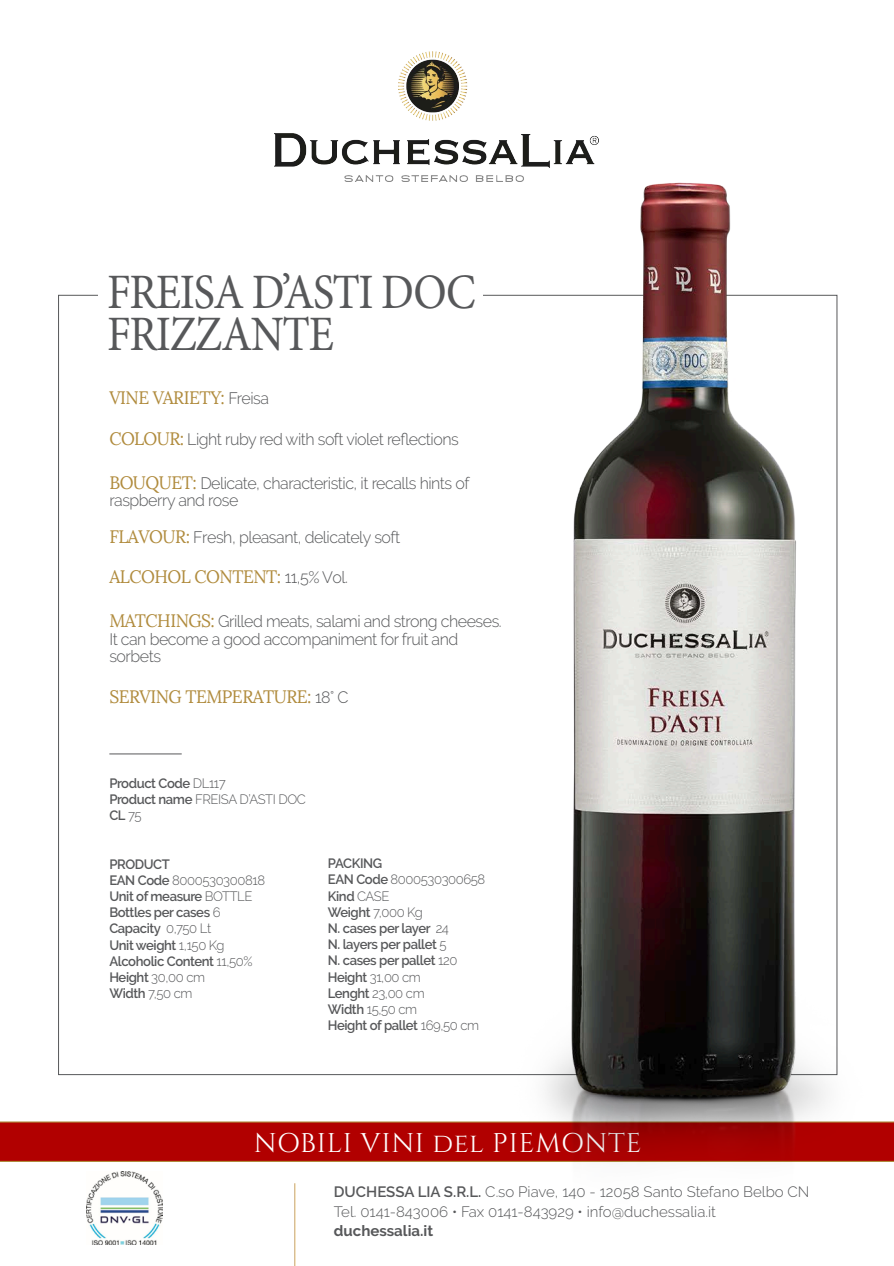
<style>
.page{position:relative;width:894px;height:1266px;background:#fff}
.page>*{position:absolute;margin:0;border:0;box-sizing:border-box;transform-origin:0 0}
.t1{font:49.5px/42px "Minion Pro";letter-spacing:-.03em;color:#57585a;scale:.9 1}
.t2{font:27px "Cinzel";letter-spacing:.02em;color:#fff}
.t3{font:18px "Lora";letter-spacing:-.03em;color:#b08b3d}
.t4{font:300 16.5px/17.4px "Raleway";letter-spacing:-.03em;color:#57585a}
.t5{font:300 15px "Raleway";color:#57585a}
.t6{font:700 15px "Raleway";color:#57585a}
.t7{font:600 13.5px "Raleway";letter-spacing:-.03em;color:#57585a}
.t8{font:300 13.5px "Raleway";letter-spacing:-.03em;color:#57585a}
.s1{font-family:"Raleway";font-weight:300;font-size:16.5px;color:#57585a}
.s2{font-family:"Lora";font-weight:400;font-size:18px;color:#b08b3d}
.s3{font-weight:300}
.s4{font-weight:600}
</style>
<div class="page">
<img style="left:87px;top:1171px;width:75px;height:73px">
<hr style="left:109px;top:753px;width:73px;height:1px;background:#57585a">
<svg style="left:0;top:1121px;width:488px;height:41px;background:#b10a06"></svg>
<img style="left:488px;top:138px;width:405px;height:1024px">
<img style="left:274px;top:52px;width:324px;height:130px">
<p class="t1" style="left:107px;top:271px;width:411px">FREISA D’ASTI DOC<br>FRIZZANTE</p>
<p class="t3" style="left:109px;top:387px;width:161px">VINE VARIETY: <span class="s1">Freisa</span></p>
<p class="t4" style="left:109px;top:430px;width:351px"><span class="s2">COLOUR:</span> Light ruby red with soft violet reflections</p>
<p class="t4" style="left:109px;top:475px;width:361px;line-height:16.8px"><span class="s2">BOUQUET:</span> Delicate, characteristic, it recalls hints of raspberry and rose</p>
<p class="t4" style="left:109px;top:528px;width:292px"><span class="s2">FLAVOUR:</span> Fresh, pleasant, delicately soft</p>
<p class="t3" style="left:109px;top:565px;width:240px">ALCOHOL CONTENT: <span class="s1">11,5% Vol.</span></p>
<p class="t4" style="left:109px;top:613px;width:393px"><span class="s2">MATCHINGS:</span> Grilled meats, salami and strong cheeses.<br>It can become a good accompaniment for fruit and sorbets</p>
<p class="t3" style="left:109px;top:685px;width:241px">SERVING TEMPERATURE: <span class="s1">18° C</span></p>
<p class="t7" style="left:109px;top:775px;width:118px">Product Code <span class="s3">DL117</span></p>
<p class="t8" style="left:109px;top:791px;width:198px"><span class="s4">Product name</span> FREISA D’ASTI DOC</p>
<p class="t7" style="left:109px;top:807px;width:34px">CL <span class="s3">75</span></p>
<p class="t7" style="left:109px;top:856px;width:62px">PRODUCT</p>
<p class="t8" style="left:109px;top:872px;width:157px"><span class="s4">EAN Code</span> 8000530300818</p>
<p class="t7" style="left:109px;top:888px;width:144px">Unit of measure <span class="s3">BOTTLE</span></p>
<p class="t7" style="left:109px;top:904px;width:113px">Bottles per cases <span class="s3">6</span></p>
<p class="t7" style="left:109px;top:921px;width:103px">Capacity <span class="s3">0,750 Lt</span></p>
<p class="t7" style="left:109px;top:937px;width:117px">Unit weight <span class="s3">1,150 Kg</span></p>
<p class="t7" style="left:109px;top:953px;width:145px">Alcoholic Content <span class="s3">11,50%</span></p>
<p class="t8" style="left:109px;top:969px;width:97px"><span class="s4">Height</span> 30,00 cm</p>
<p class="t8" style="left:109px;top:985px;width:85px"><span class="s4">Width</span> 7,50 cm</p>
<p class="t7" style="left:328px;top:855px;width:56px">PACKING</p>
<p class="t8" style="left:328px;top:871px;width:159px"><span class="s4">EAN Code</span> 8000530300658</p>
<p class="t7" style="left:328px;top:888px;width:63px">Kind <span class="s3">CASE</span></p>
<p class="t8" style="left:328px;top:904px;width:96px"><span class="s4">Weight</span> 7,000 Kg</p>
<p class="t7" style="left:328px;top:920px;width:122px">N. cases per layer <span class="s3">24</span></p>
<p class="t7" style="left:328px;top:936px;width:120px">N. layers per pallet <span class="s3">5</span></p>
<p class="t7" style="left:328px;top:952px;width:131px">N. cases per pallet <span class="s3">120</span></p>
<p class="t8" style="left:328px;top:969px;width:95px"><span class="s4">Height</span> 31,00 cm</p>
<p class="t8" style="left:328px;top:985px;width:98px"><span class="s4">Lenght</span> 23,00 cm</p>
<p class="t8" style="left:328px;top:1001px;width:91px"><span class="s4">Width</span> 15,50 cm</p>
<p class="t7" style="left:328px;top:1017px;width:153px">Height of pallet <span class="s3">169,50 cm</span></p>
<p class="t2" style="left:254px;top:1126px;width:389px">NOBILI VINI del PIEMONTE</p>
<p class="t5" style="left:334px;top:1183px;width:477px"><span class="s4">DUCHESSA LIA S.R.L.</span> C.so Piave, 140 - 12058 Santo Stefano Belbo CN</p>
<p class="t5" style="left:334px;top:1202px;width:383px">Tel. 0141-843006 • Fax 0141-843929 • info@duchessalia.it</p>
<p class="t6" style="left:334px;top:1222px;width:101px">duchessalia.it</p>
</div>
